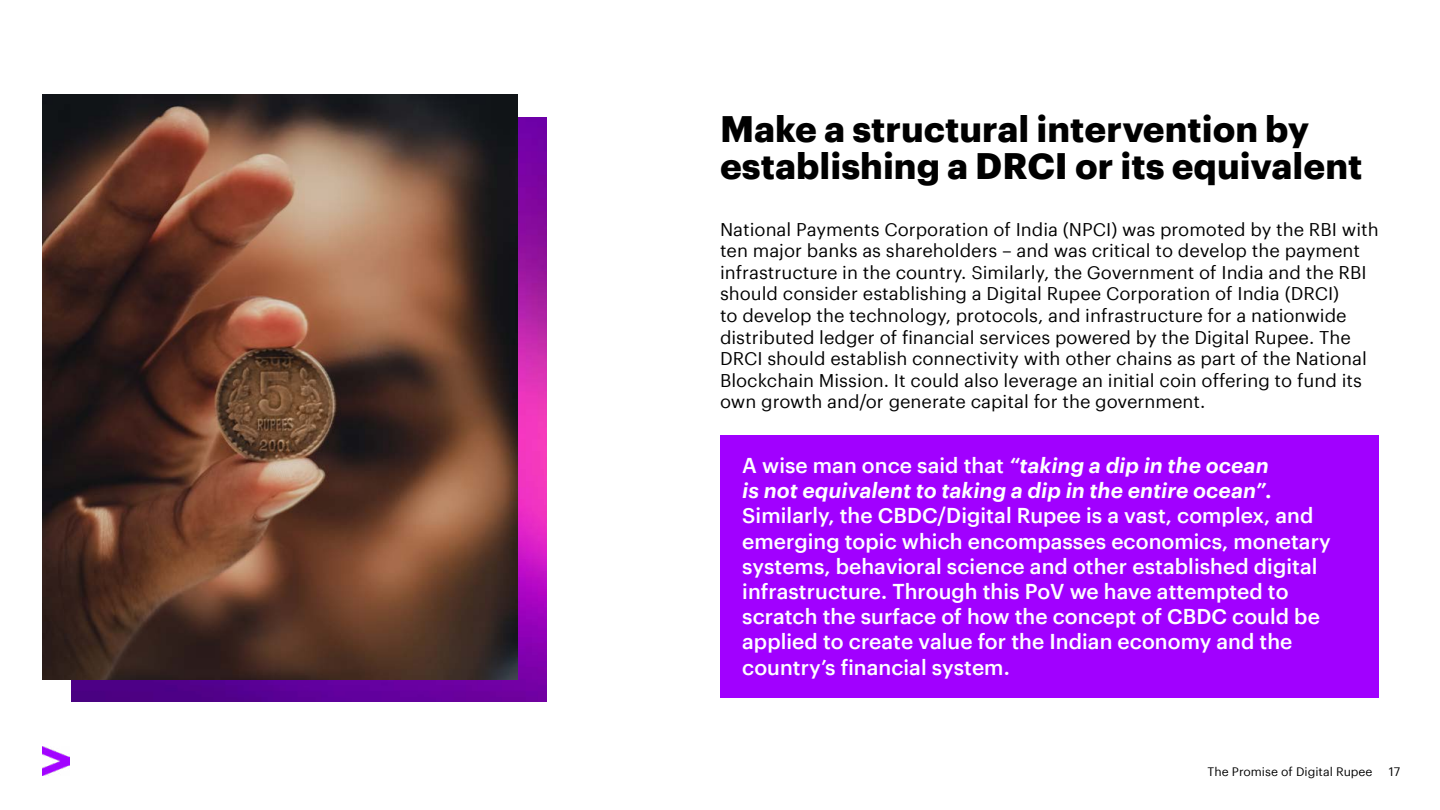
<style>
.page{position:relative;width:1440px;height:810px;background:#fff}
.page>*{position:absolute;margin:0;border:0;box-sizing:border-box;transform-origin:0 0}
.t1{font:700 36px/37.2px "Graphik";color:#000}
.t2{font:500 21px/25.2px "Graphik";color:#fff}
.t3{font:italic 600 21px/25.2px "Graphik";color:#fff}
.t4{font:18px/21.6px "Graphik";color:#000}
.t5{font:12px "Graphik";color:#000}
.s1{font-weight:500;font-style:normal}
</style>
<div class="page">
<img style="left:71px;top:117px;width:475px;height:585px">
<img style="left:42px;top:94px;width:475px;height:585px">
<img style="left:43px;top:746px;width:26px;height:29px">
<div style="left:720px;top:435px;width:659px;height:262px;background:#a100ff"></div>
<h1 class="t1" style="left:720px;top:107px;width:644px">Make a structural intervention by establishing a DRCI or its equivalent</h1>
<p class="t4" style="left:720px;top:217px;width:660px">National Payments Corporation of India (NPCI) was promoted by the RBI with ten major banks as shareholders – and was critical to develop the payment infrastructure in the country. Similarly, the Government of India and the RBI should consider establishing a Digital Rupee Corporation of India (DRCI)<br>to develop the technology, protocols, and infrastructure for a nationwide distributed ledger of financial services powered by the Digital Rupee. The DRCI should establish connectivity with other chains as part of the National Blockchain Mission. It could also leverage an initial coin offering to fund its own growth and/or generate capital for the government.</p>
<p class="t3" style="left:742px;top:451px;width:532px"><span class="s1">A wise man once said that</span> “taking a dip in the ocean is not equivalent to taking a dip in the entire ocean”.</p>
<p class="t2" style="left:742px;top:501px;width:590px">Similarly, the CBDC/Digital Rupee is a vast, complex, and emerging topic which encompasses economics, monetary systems, behavioral science and other established digital infrastructure. Through this PoV we have attempted to scratch the surface of how the concept of CBDC could be applied to create value for the Indian economy and the country’s financial system.</p>
<p class="t5" style="left:1208px;top:762px;width:166px">The Promise of Digital Rupee</p>
<p class="t5" style="left:1389px;top:762px;width:13px">17</p>
</div>
